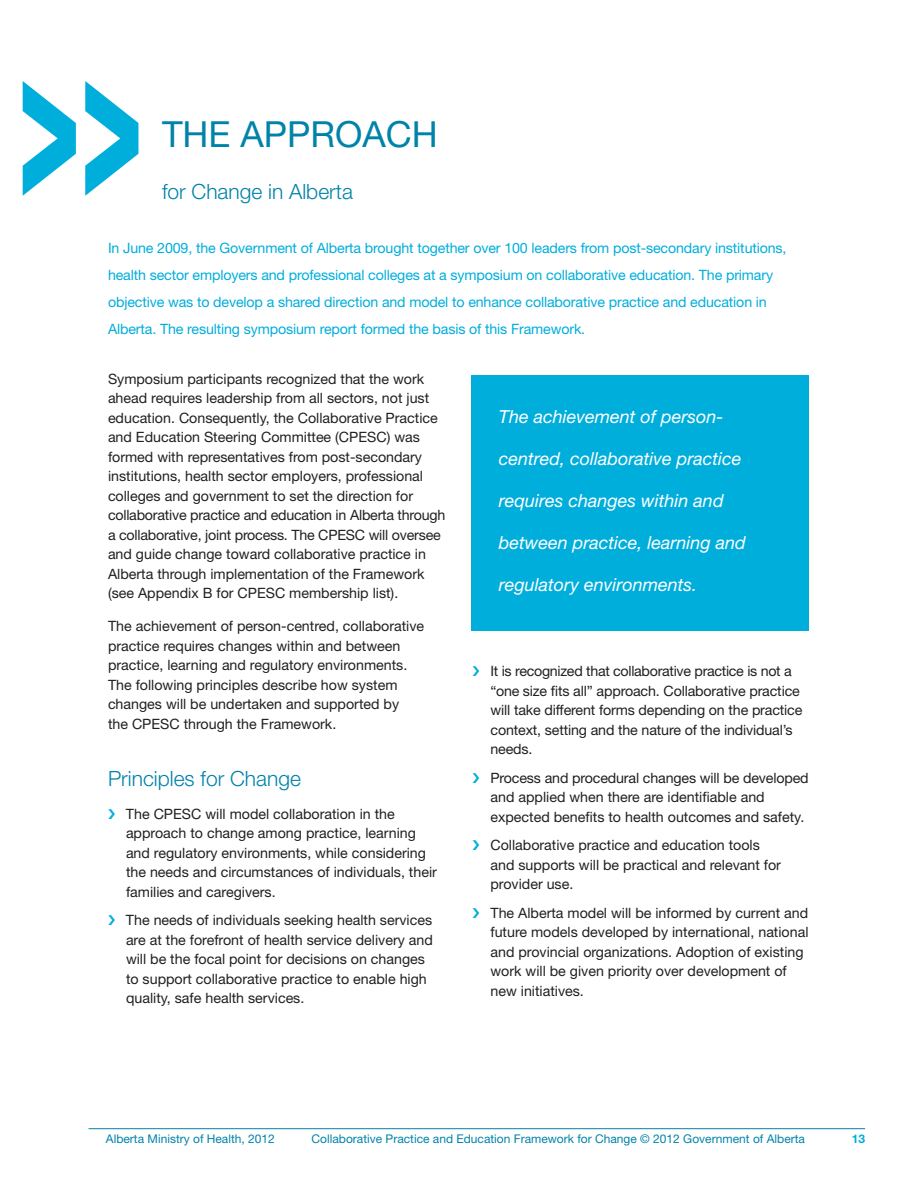
<style>
.page{position:relative;width:918px;height:1188px;background:#fff}
.page>*{position:absolute;margin:0;border:0;box-sizing:border-box;transform-origin:0 0}
.A_Head{font:36px "Helvetica Neue LT Std";color:#0083a9}
.B_Head{font:300 21px "Helvetica Neue LT Std";color:#0083a9}
.B_Head-2{font:italic 18px "Helvetica Neue LT Std";color:#fff}
.bullet{font:14.25px/19.5px "Helvetica Neue LT Std";color:#231f20}
.body{font:14.25px/19.5px "Helvetica Neue LT Std";color:#231f20}
.body-2{font:14.25px/27px "Helvetica Neue LT Std";letter-spacing:-.01em;color:#00aedc}
.t1{font:12px "Helvetica Neue LT Std";color:#0083a9}
.t2{font:700 12px "Helvetica Neue LT Std";color:#00aedc}
</style>
<div class="page">
<hr style="left:89px;top:1128px;width:776px;height:1px;background:#0083a9">
<svg style="left:23px;top:81px;width:115px;height:115px"></svg>
<div style="left:472px;top:375px;width:337px;height:256px;background:#00aedc"></div>
<p class="A_Head" style="left:162px;top:112px;width:277px">THE APPROACH</p>
<p class="B_Head" style="left:162px;top:179px;width:193px">for Change in Alberta</p>
<p class="body-2" style="left:108px;top:234px;width:680px">In June 2009, the Government of Alberta brought together over 100 leaders from post-secondary institutions, health sector employers and professional colleges at a symposium on collaborative education. The primary objective was to develop a shared direction and model to enhance collaborative practice and education in Alberta. The resulting symposium report formed the basis of this Framework.</p>
<p class="body" style="left:108px;top:369px;width:339px">Symposium participants recognized that the work ahead requires leadership from all sectors, not just education. Consequently, the Collaborative Practice and Education Steering Committee (CPESC) was formed with representatives from post-secondary institutions, health sector employers, professional colleges and government to set the direction for collaborative practice and education in Alberta through a collaborative, joint process. The CPESC will oversee and guide change toward collaborative practice in Alberta through implementation of the Framework (see Appendix B for CPESC membership list).</p>
<p class="body" style="left:108px;top:616px;width:318px">The achievement of person-centred, collaborative practice requires changes within and between practice, learning and regulatory environments.<br>The following principles describe how system changes will be undertaken and supported by<br>the CPESC through the Framework.</p>
<p class="B_Head" style="left:108px;top:765px;width:194px">Principles for Change</p>
<p class="bullet" style="left:126px;top:804px;width:312px">The CPESC will model collaboration in the approach to change among practice, learning and regulatory environments, while considering the needs and circumstances of individuals, their families and caregivers.</p>
<p class="bullet" style="left:126px;top:910px;width:308px">The needs of individuals seeking health services are at the forefront of health service delivery and will be the focal point for decisions on changes to support collaborative practice to enable high quality, safe health services.</p>
<p class="B_Head-2" style="left:499px;top:406px;width:226px">The achievement of person-</p>
<p class="B_Head-2" style="left:499px;top:448px;width:244px">centred, collaborative practice</p>
<p class="B_Head-2" style="left:499px;top:490px;width:226px">requires changes within and</p>
<p class="B_Head-2" style="left:499px;top:532px;width:249px">between practice, learning and</p>
<p class="B_Head-2" style="left:499px;top:574px;width:200px">regulatory environments.</p>
<p class="bullet" style="left:490px;top:661px;width:313px">It is recognized that collaborative practice is not a “one size fits all” approach. Collaborative practice will take different forms depending on the practice context, setting and the nature of the individual’s needs.</p>
<p class="bullet" style="left:490px;top:768px;width:320px">Process and procedural changes will be developed and applied when there are identifiable and expected benefits to health outcomes and safety.</p>
<p class="bullet" style="left:490px;top:835px;width:292px">Collaborative practice and education tools and supports will be practical and relevant for provider use.</p>
<p class="bullet" style="left:490px;top:903px;width:320px">The Alberta model will be informed by current and future models developed by international, national and provincial organizations. Adoption of existing work will be given priority over development of new initiatives.</p>
<p class="t1" style="left:106px;top:1131px;width:170px">Alberta Ministry of Health, 2012</p>
<p class="t1" style="left:312px;top:1131px;width:495px">Collaborative Practice and Education Framework for Change © 2012 Government of Alberta</p>
<p class="t2" style="left:852px;top:1131px;width:15px">13</p>
</div>
